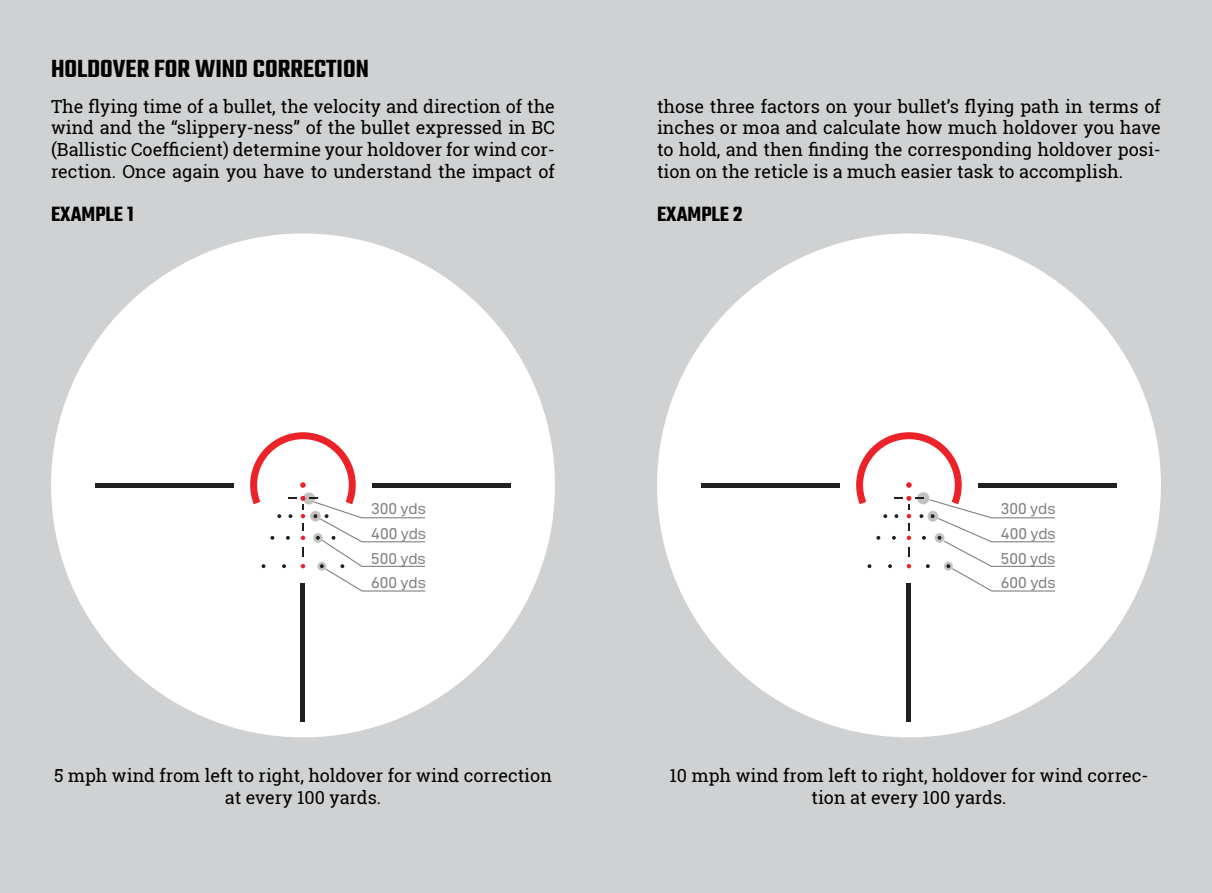
<style>
.page{position:relative;width:1212px;height:893px;background:#fff}
.page>*{position:absolute;margin:0;border:0;box-sizing:border-box;transform-origin:0 0}
.Text_Standard{font:600 27px "Teko";color:#000}
.Text_Standard-2{font:600 22.5px "Teko";color:#000}
.Text_Standard-3{font:18px/21.6px "Roboto Slab";color:#000;text-align:center}
.Numbering_i_ii_iii_s{font:15.75px "D DIN Exp";color:#808285}
</style>
<div class="page">
<div style="left:0;top:0;width:606px;height:893px;background:#cfd1d2"></div>
<div style="left:606px;top:0;width:606px;height:893px;background:#cfd1d2"></div>
<div style="left:51px;top:233px;width:504px;height:504px;background:#fff;border-radius:50%"></div>
<hr style="left:372px;top:483px;width:139px;height:4px;background:#221f20">
<hr style="left:95px;top:483px;width:138px;height:4px;background:#221f20">
<hr style="left:301px;top:583px;width:4px;height:139px;background:#221f20">
<svg style="left:250px;top:432px;width:176px;height:160px"></svg>
<div style="left:657px;top:233px;width:504px;height:504px;background:#fff;border-radius:50%"></div>
<hr style="left:978px;top:483px;width:139px;height:4px;background:#221f20">
<hr style="left:700px;top:483px;width:139px;height:4px;background:#221f20">
<hr style="left:907px;top:583px;width:4px;height:139px;background:#221f20">
<svg style="left:856px;top:432px;width:200px;height:160px"></svg>
<p class="Text_Standard" style="left:51px;top:52px;width:319px">HOLDOVER FOR WIND CORRECTION</p>
<p class="Text_Standard-3" style="left:51px;top:95px;width:505px;text-align:justify">The flying time of a bullet, the velocity and direction of the wind and the “slippery-ness” of the bullet expressed in BC (Ballistic Coefficient) determine your holdover for wind cor&shy;rection. Once again you have to understand the impact of</p>
<p class="Text_Standard-3" style="left:657px;top:95px;width:505px;text-align:justify">those three factors on your bullet’s flying path in terms of inches or moa and calculate how much holdover you have to hold, and then finding the corresponding holdover posi&shy;tion on the reticle is a much easier task to accomplish.</p>
<p class="Text_Standard-2" style="left:51px;top:200px;width:84px">EXAMPLE 1</p>
<p class="Text_Standard-2" style="left:657px;top:200px;width:87px">EXAMPLE 2</p>
<p class="Numbering_i_ii_iii_s" style="left:371px;top:500px;width:56px">300 yds</p>
<p class="Numbering_i_ii_iii_s" style="left:1001px;top:500px;width:56px">300 yds</p>
<p class="Numbering_i_ii_iii_s" style="left:371px;top:525px;width:56px">400 yds</p>
<p class="Numbering_i_ii_iii_s" style="left:371px;top:549px;width:56px">500 yds</p>
<p class="Numbering_i_ii_iii_s" style="left:1001px;top:525px;width:56px">400 yds</p>
<p class="Numbering_i_ii_iii_s" style="left:1001px;top:549px;width:56px">500 yds</p>
<p class="Numbering_i_ii_iii_s" style="left:371px;top:574px;width:56px">600 yds</p>
<p class="Numbering_i_ii_iii_s" style="left:1001px;top:574px;width:56px">600 yds</p>
<p class="Text_Standard-3" style="left:54px;top:765px;width:499px">5 mph wind from left to right, holdover for wind correction at every 100 yards.</p>
<p class="Text_Standard-3" style="left:669px;top:765px;width:480px">10 mph wind from left to right, holdover for wind correc&shy;tion at every 100 yards.</p>
</div>
